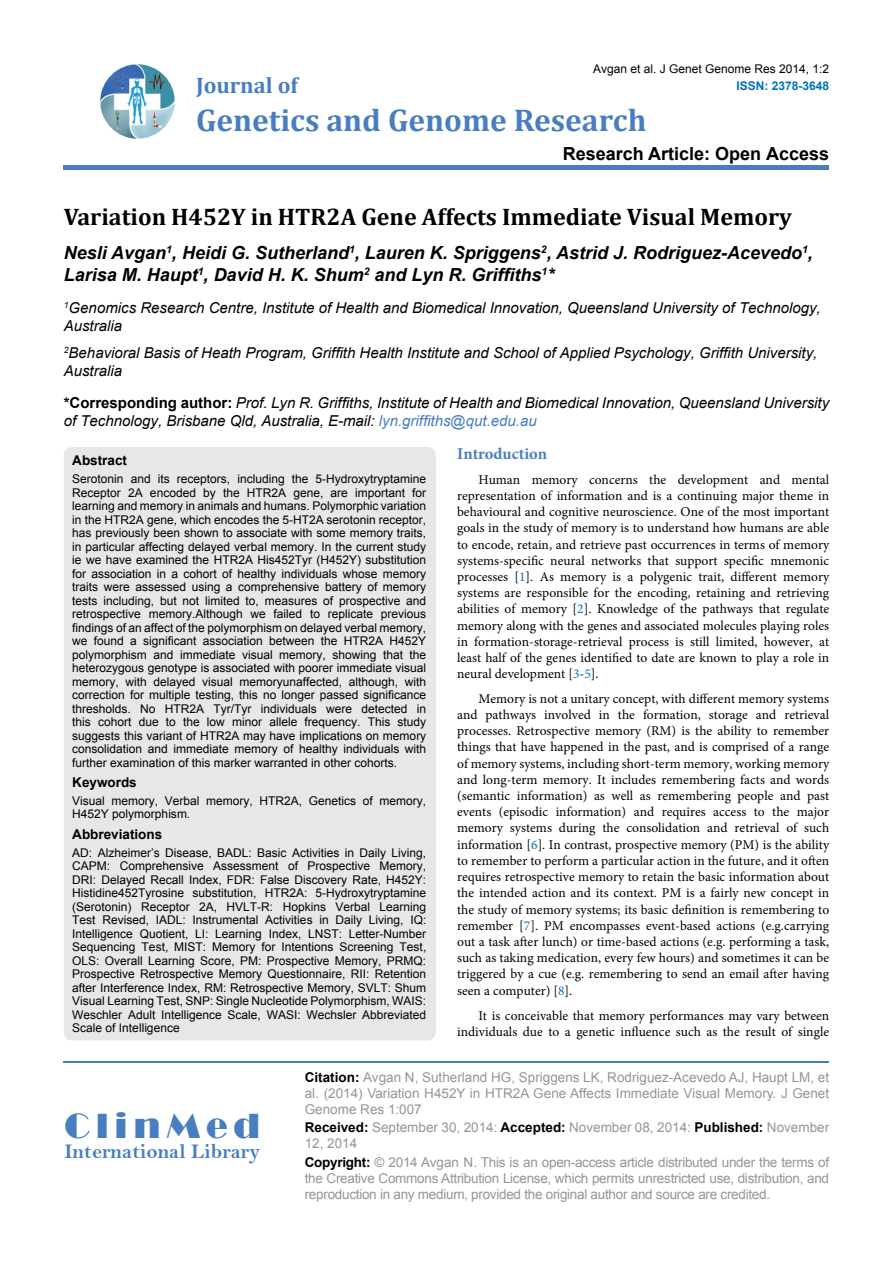
<style>
.page{position:relative;width:893px;height:1263px;background:#fff}
.page>*{position:absolute;margin:0;border:0;box-sizing:border-box;transform-origin:0 0}
.t1{font:36px "Broadway";letter-spacing:.16em;color:#487ec0}
.t2{font:700 31.5px "Cambria";color:#487ec0}
.t3{font:700 24px "Cambria";color:#000}
.t4{font:700 22.5px "Cambria";color:#487ec0}
.t5{font:21px "Bell MT Bold";color:#487ec0}
.t6{font:italic 700 18px/21.6px "Arial";color:#000}
.t7{font:700 18px "Arial";color:#000}
.t8{font:700 16.5px "Minion Pro";color:#487ec0}
.t9{font:italic 15px/18px "Arial";color:#000}
.t10{font:13.5px/16.2px "Minion Pro";color:#000;text-align:justify}
.t11{font:13.5px/16.2px "Arial";color:#939598;text-align:justify}
.t12{font:700 13.5px "Arial";color:#000}
.t13{font:12px/13.5px "Arial";color:#000;text-align:justify}
.t14{font:700 12px "Arial";color:#0072bc}
.s1{font-weight:700;font-style:normal}
.s2{color:#487ec0}
.s3{color:#0072bc}
.s4{font-weight:700;color:#000}
</style>
<div class="page">
<img style="left:100px;top:64px;width:75px;height:75px;border-radius:37px">
<div style="left:64px;top:165px;width:765px;height:5px;background:#487ec0"></div>
<hr style="left:64px;top:1061px;width:765px;height:1px;background:#487ec0">
<div style="left:64px;top:447px;width:372px;height:593px;background:#e6e7e8;border-radius:9px"></div>
<p class="t13" style="left:593px;top:62px;width:237px">Avgan et al. J Genet Genome Res 2014, 1:2</p>
<p class="t14" style="left:736px;top:78px;width:94px">ISSN: 2378-3648</p>
<h3 class="t4" style="left:196px;top:70px;width:103px">Journal of</h3>
<h2 class="t2" style="left:196px;top:98px;width:452px">Genetics and Genome Research</h2>
<h3 class="t7" style="left:563px;top:142px;width:268px">Research Article: Open Access</h3>
<h3 class="t3" style="left:64px;top:200px;width:730px">Variation H452Y in HTR2A Gene Affects Immediate Visual Memory</h3>
<h3 class="t6" style="left:64px;top:243px;width:751px">Nesli Avgan<sup>1</sup>, Heidi G. Sutherland<sup>1</sup>, Lauren K. Spriggens<sup>2</sup>, Astrid J. Rodriguez-Acevedo<sup>1</sup>,<br>Larisa M. Haupt<sup>1</sup>, David H. K. Shum<sup>2</sup> and Lyn R. Griffiths<sup>1</sup>*</h3>
<p class="t9" style="left:64px;top:299px;width:758px"><sup>1</sup>Genomics Research Centre, Institute of Health and Biomedical Innovation, Queensland University of Technology,<br>Australia</p>
<p class="t9" style="left:64px;top:343px;width:755px"><sup>2</sup>Behavioral Basis of Heath Program, Griffith Health Institute and School of Applied Psychology, Griffith University,<br>Australia</p>
<p class="t9" style="left:64px;top:394px;width:767px"><span class="s1">*Corresponding author:</span> Prof. Lyn R. Griffiths, Institute of Health and Biomedical Innovation, Queensland University of Technology, Brisbane Qld, Australia, E-mail: <span class="s2">lyn.griffiths@qut.edu.au</span></p>
<p class="t12" style="left:72px;top:452px;width:56px">Abstract</p>
<p class="t13" style="left:72px;top:472px;width:356px">Serotonin and its receptors, including the 5-Hydroxytryptamine Receptor 2A encoded by the HTR2A gene, are important for learning and memory in animals and humans. Polymorphic variation in the HTR2A gene, which encodes the 5-HT2A serotonin receptor, has previously been shown to associate with some memory traits, in particular affecting delayed verbal memory. In the current study ie we have examined the HTR2A His452Tyr (H452Y) substitution for association in a cohort of healthy individuals whose memory traits were assessed using a comprehensive battery of memory tests including, but not limited to, measures of prospective and retrospective memory.Although we failed to replicate previous findings of an affect of the polymorphism on delayed verbal memory, we found a significant association between the HTR2A H452Y polymorphism and immediate visual memory, showing that the heterozygous genotype is associated with poorer immediate visual memory, with delayed visual memoryunaffected, although, with correction for multiple testing, this no longer passed significance thresholds. No HTR2A Tyr/Tyr individuals were detected in this cohort due to the low minor allele frequency. This study suggests this variant of HTR2A may have implications on memory consolidation and immediate memory of healthy individuals with further examination of this marker warranted in other cohorts.</p>
<p class="t12" style="left:72px;top:773px;width:66px">Keywords</p>
<p class="t13" style="left:72px;top:794px;width:356px">Visual memory, Verbal memory, HTR2A, Genetics of memory,<br>H452Y polymorphism.</p>
<p class="t12" style="left:72px;top:825px;width:92px">Abbreviations</p>
<p class="t13" style="left:72px;top:846px;width:356px">AD: Alzheimer’s Disease, BADL: Basic Activities in Daily Living, CAPM: Comprehensive Assessment of Prospective Memory, DRI: Delayed Recall Index, FDR: False Discovery Rate, H452Y:<br>Histidine452Tyrosine substitution, HTR2A: 5-Hydroxytryptamine (Serotonin) Receptor 2A, HVLT-R: Hopkins Verbal Learning Test Revised, IADL: Instrumental Activities in Daily Living, IQ:<br>Intelligence Quotient, LI: Learning Index, LNST: Letter-Number Sequencing Test, MIST: Memory for Intentions Screening Test, OLS: Overall Learning Score, PM: Prospective Memory, PRMQ:<br>Prospective Retrospective Memory Questionnaire, RII: Retention after Interference Index, RM: Retrospective Memory, SVLT: Shum Visual Learning Test, SNP: Single Nucleotide Polymorphism, WAIS:<br>Weschler Adult Intelligence Scale, WASI: Wechsler Abbreviated Scale of Intelligence</p>
<h3 class="t8" style="left:457px;top:442px;width:92px">Introduction</h3>
<p class="t10" style="left:457px;top:471px;width:374px;text-indent:21px">Human memory concerns the development and mental representation of information and is a continuing major theme in behavioural and cognitive neuroscience. One of the most important goals in the study of memory is to understand how humans are able to encode, retain, and retrieve past occurrences in terms of memory systems‐specific neural networks that support specific mnemonic processes [<span class="s3">1</span>]. As memory is a polygenic trait, different memory systems are responsible for the encoding, retaining and retrieving abilities of memory [<span class="s3">2</span>]. Knowledge of the pathways that regulate memory along with the genes and associated molecules playing roles in formation-storage-retrieval process is still limited, however, at least half of the genes identified to date are known to play a role in neural development [<span class="s3">3</span>-<span class="s3">5</span>].</p>
<p class="t10" style="left:457px;top:690px;width:374px;text-indent:21px">Memory is not a unitary concept, with different memory systems and pathways involved in the formation, storage and retrieval processes. Retrospective memory (RM) is the ability to remember things that have happened in the past, and is comprised of a range of memory systems, including short-term memory, working memory and long-term memory. It includes remembering facts and words (semantic information) as well as remembering people and past events (episodic information) and requires access to the major memory systems during the consolidation and retrieval of such information [<span class="s3">6</span>]. In contrast, prospective memory (PM) is the ability to remember to perform a particular action in the future, and it often requires retrospective memory to retain the basic information about the intended action and its context. PM is a fairly new concept in the study of memory systems; its basic definition is remembering to remember [<span class="s3">7</span>]. PM encompasses event-based actions (e.g.carrying out a task after lunch) or time-based actions (e.g. performing a task, such as taking medication, every few hours) and sometimes it can be triggered by a cue (e.g. remembering to send an email after having seen a computer) [<span class="s3">8</span>].</p>
<p class="t10" style="left:457px;top:1007px;width:374px;text-align:right">It is conceivable that memory performances may vary between individuals due to a genetic influence such as the result of single</p>
<h1 class="t1" style="left:64px;top:1105px;width:197px">ClinMed</h1>
<h3 class="t5" style="left:64px;top:1139px;width:197px">International Library</h3>
<p class="t11" style="left:305px;top:1069px;width:526px"><span class="s4">Citation:</span> Avgan N, Sutherland HG, Spriggens LK, Rodriguez-Acevedo AJ, Haupt LM, et al. (2014) Variation H452Y in HTR2A Gene Affects Immediate Visual Memory. J Genet Genome Res 1:007</p>
<p class="t11" style="left:305px;top:1119px;width:526px"><span class="s4">Received:</span> September 30, 2014: <span class="s4">Accepted:</span> November 08, 2014: <span class="s4">Published:</span> November<br>12, 2014</p>
<p class="t11" style="left:305px;top:1154px;width:526px"><span class="s4">Copyright:</span> © 2014 Avgan N. This is an open-access article distributed under the terms of the Creative Commons Attribution License, which permits unrestricted use, distribution, and reproduction in any medium, provided the original author and source are credited.</p>
</div>
